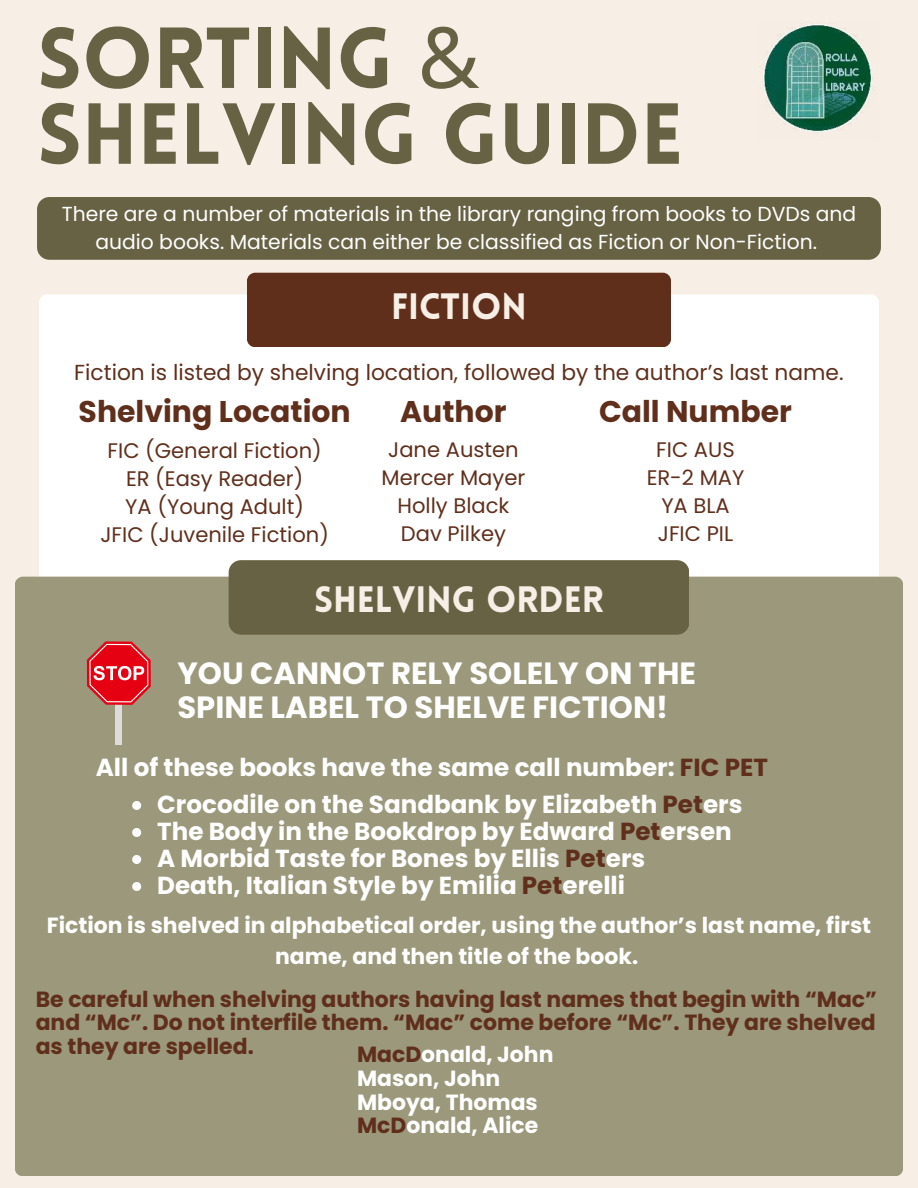
<style>
.page{position:relative;width:918px;height:1188px;background:#f7efe5}
.page>*{position:absolute;margin:0;border:0;box-sizing:border-box;transform-origin:0 0}
.t1{font:900 84.6px/75.9px "Lovelo";color:#686245}
.t2{font:900 35.85px "Lovelo";color:#f7efe5}
.t3{font:700 30.75px/33.8px "Poppins";color:#fff}
.t4{font:700 29.85px "Poppins";color:#602f1c}
.t5{font:700 24.6px/27px "Poppins";color:#fff}
.t6{font:700 21.9px/23.5px "Poppins";color:#fff;text-align:center}
.t7{font:700 21.9px/23.5px "Poppins";color:#602f1c;text-align:justify}
.t8{font:21.75px "Poppins";color:#602f1c}
.t9{font:21.15px/27.9px "Poppins";color:#602f1c}
.t10{font:20.25px/28px "Poppins";color:#fff;text-align:center}
.s1{font-family:"Noto Sans";font-weight:400}
.s2{color:#602f1c}
</style>
<div class="page">
<div style="left:37px;top:197px;width:844px;height:63px;background:#686245;border-radius:12px"></div>
<div style="left:39px;top:294px;width:840px;height:375px;background:#fff;border-radius:8px"></div>
<div style="left:247px;top:273px;width:424px;height:74px;background:#602f1c;border-radius:8px"></div>
<div style="left:15px;top:577px;width:888px;height:599px;background:#9b987b;border-radius:8px"></div>
<div style="left:229px;top:560px;width:460px;height:75px;background:#686245;border-radius:12px"></div>
<img style="left:763px;top:23px;width:112px;height:109px">
<div style="left:116px;top:704px;width:6px;height:41px;background:#dcdcdd"></div>
<svg style="left:87px;top:641px;width:64px;height:64px"></svg>
<svg style="left:132px;top:801px;width:9px;height:9px"></svg>
<svg style="left:132px;top:828px;width:9px;height:9px"></svg>
<svg style="left:132px;top:855px;width:9px;height:9px"></svg>
<svg style="left:132px;top:882px;width:9px;height:9px"></svg>
<h1 class="t1" style="left:37px;top:22px;width:648px">SORTING <span class="s1">&amp;<br></span>SHELVING GUIDE</h1>
<p class="t10" style="left:62px;top:200px;width:796px">There are a number of materials in the library ranging from books to DVDs and audio books. Materials can either be classified as Fiction or Non-Fiction.</p>
<h2 class="t2" style="left:391px;top:284px;width:137px">FICTION</h2>
<p class="t8" style="left:74px;top:360px;width:771px">Fiction is listed by shelving location, followed by the author’s last name.</p>
<p class="t4" style="left:79px;top:394px;width:274px">Shelving Location</p>
<p class="t4" style="left:400px;top:394px;width:108px">Author</p>
<p class="t4" style="left:599px;top:394px;width:194px">Call Number</p>
<p class="t9" style="left:108px;top:437px;width:216px">FIC (General Fiction)</p>
<p class="t9" style="left:388px;top:436px;width:132px">Jane Austen</p>
<p class="t9" style="left:656px;top:436px;width:80px">FIC AUS</p>
<p class="t9" style="left:126px;top:465px;width:179px">ER (Easy Reader)</p>
<p class="t9" style="left:382px;top:464px;width:145px">Mercer Mayer</p>
<p class="t9" style="left:647px;top:464px;width:99px">ER-2 MAY</p>
<p class="t9" style="left:125px;top:493px;width:180px">YA (Young Adult)</p>
<p class="t9" style="left:397px;top:492px;width:113px">Holly Black</p>
<p class="t9" style="left:100px;top:521px;width:230px">JFIC (Juvenile Fiction)</p>
<p class="t9" style="left:401px;top:520px;width:106px">Dav Pilkey</p>
<p class="t9" style="left:658px;top:492px;width:77px">YA BLA<br>JFIC PIL</p>
<h2 class="t2" style="left:314px;top:577px;width:291px">SHELVING ORDER</h2>
<p class="t3" style="left:177px;top:657px;width:520px">YOU CANNOT RELY SOLELY ON THE<br>SPINE LABEL TO SHELVE FICTION!</p>
<p class="t5" style="left:157px;top:748px;width:612px;line-height:37.7px;text-indent:-61px">All of these books have the same call number: <span class="s2">FIC PET<br></span>Crocodile on the Sandbank by Elizabeth <span class="s2">Pet</span>ers</p>
<p class="t5" style="left:157px;top:818px;width:576px">The Body in the Bookdrop by Edward <span class="s2">Pet</span>ersen<br>A Morbid Taste for Bones by Ellis <span class="s2">Pet</span>ers<br>Death, Italian Style by Emilia <span class="s2">Pet</span>erelli</p>
<p class="t6" style="left:47px;top:911px;width:826px;line-height:30.3px">Fiction is shelved in alphabetical order, using the author’s last name, first name, and then title of the book.</p>
<p class="t7" style="left:36px;top:987px;width:843px">Be careful when shelving authors having last names that begin with “Mac” and “Mc”. Do not interfile them. “Mac” come before “Mc”. They are shelved as they are spelled.</p>
<p class="t6" style="left:357px;top:1043px;width:198px;text-align:left"><span class="s2">MacD</span>onald, John<br>Mason, John<br>Mboya, Thomas<br><span class="s2">McD</span>onald, Alice</p>
</div>
